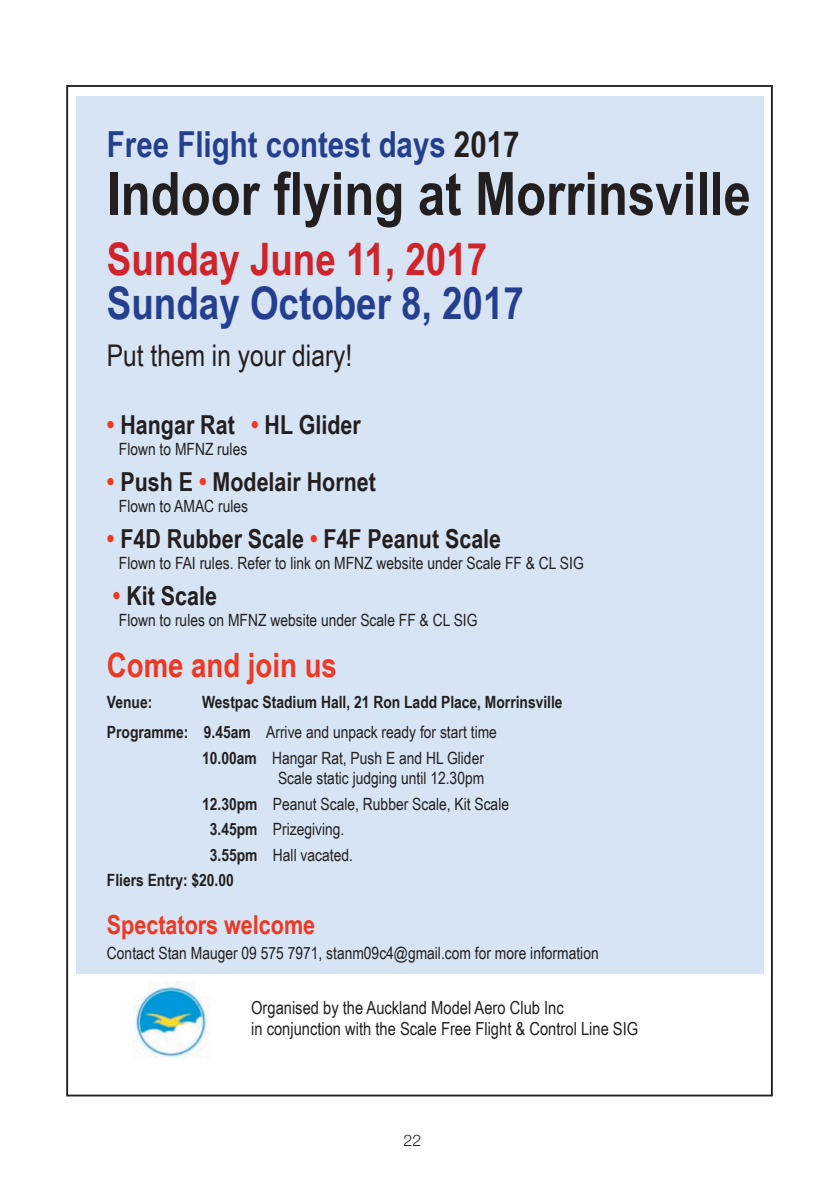
<style>
.page{position:relative;width:840px;height:1191px;background:#fff}
.page>*{position:absolute;margin:0;border:0;box-sizing:border-box;transform-origin:0 0}
.t1{font:700 59.8px "Arial Narrow";color:#231f20}
.t2{font:700 44.8px "Arial Narrow";color:#253f8e}
.t3{font:700 44.8px "Arial Narrow";color:#d1232a}
.t4{font:700 35.8px "Arial Narrow";color:#253f8e}
.t5{font:700 33.6px "Arial Narrow";color:#ef3822}
.t6{font:29.8px "Arial Narrow";color:#231f20}
.t7{font:700 26.2px "Arial Narrow";color:#231f20}
.t8{font:700 26.2px "Arial Narrow";color:#ef3822}
.t9{font:18px/21.6px "Arial Narrow";color:#231f20}
.t10{font:16.8px/20.2px "Arial Narrow";color:#231f20;text-align:right}
.t11{font:700 16.8px/30.8px "Arial Narrow";color:#231f20}
.t12{font:300 16px "Helvetica Neue";color:#231f20}
.s1{color:#231f20}
.s2{color:#ef3822}
.s3{font-weight:400}
.s4{font-weight:700}
</style>
<div class="page">
<div style="left:77px;top:96px;width:686px;height:878px;background:#d6e4f4"></div>
<img style="left:133px;top:981px;width:76px;height:77px">
<h3 class="t4" style="left:107px;top:117px;width:414px">Free Flight contest days <span class="s1">2017</span></h3>
<h1 class="t1" style="left:107px;top:149px;width:645px">Indoor flying at Morrinsville</h1>
<h2 class="t3" style="left:107px;top:225px;width:381px">Sunday June 11, 2017</h2>
<h2 class="t2" style="left:107px;top:269px;width:418px">Sunday October 8, 2017</h2>
<h3 class="t6" style="left:107px;top:334px;width:247px">Put them in your diary!</h3>
<h3 class="t7" style="left:107px;top:405px;width:255px"><span class="s2">•</span> Hangar Rat <span class="s2">•</span> HL Glider</h3>
<p class="t10" style="left:119px;top:438px;width:130px">Flown to MFNZ rules</p>
<h3 class="t7" style="left:107px;top:462px;width:270px"><span class="s2">•</span> Push E <span class="s2">•</span> Modelair Hornet</h3>
<p class="t10" style="left:119px;top:495px;width:131px">Flown to AMAC rules</p>
<h3 class="t7" style="left:107px;top:519px;width:395px"><span class="s2">•</span> F4D Rubber Scale <span class="s2">•</span> F4F Peanut Scale</h3>
<p class="t10" style="left:119px;top:552px;width:466px">Flown to FAI rules. Refer to link on MFNZ website under Scale FF &amp; CL SIG</p>
<h3 class="t7" style="left:113px;top:576px;width:105px"><span class="s2">•</span> Kit Scale</h3>
<p class="t10" style="left:119px;top:609px;width:360px">Flown to rules on MFNZ website under Scale FF &amp; CL SIG</p>
<h3 class="t5" style="left:107px;top:639px;width:231px">Come and join us</h3>
<p class="t11" style="left:107px;top:685px;width:47px">Venue:</p>
<p class="t11" style="left:107px;top:685px;width:457px;text-indent:95px">Westpac Stadium Hall, 21 Ron Ladd Place, Morrinsville<br>Programme: 9.45am <span class="s3">Arrive and unpack ready for start time</span></p>
<p class="t10" style="left:202px;top:747px;width:283px"><span class="s4">10.00am</span> Hangar Rat, Push E and HL Glider<br>Scale static judging until 12.30pm</p>
<p class="t10" style="left:202px;top:793px;width:308px"><span class="s4">12.30pm</span> Peanut Scale, Rubber Scale, Kit Scale</p>
<p class="t10" style="left:210px;top:818px;width:136px"><span class="s4">3.45pm</span> Prizegiving.</p>
<p class="t10" style="left:210px;top:844px;width:144px"><span class="s4">3.55pm</span> Hall vacated.</p>
<p class="t11" style="left:107px;top:864px;width:128px">Fliers Entry: $20.00</p>
<h3 class="t8" style="left:107px;top:904px;width:209px">Spectators welcome</h3>
<p class="t10" style="left:107px;top:942px;width:493px">Contact Stan Mauger 09 575 7971, stanm09c4@gmail.com for more information</p>
<p class="t9" style="left:251px;top:995px;width:388px">Organised by the Auckland Model Aero Club Inc<br>in conjunction with the Scale Free Flight &amp; Control Line SIG</p>
<p class="t12" style="left:403px;top:1127px;width:19px">22</p>
</div>
